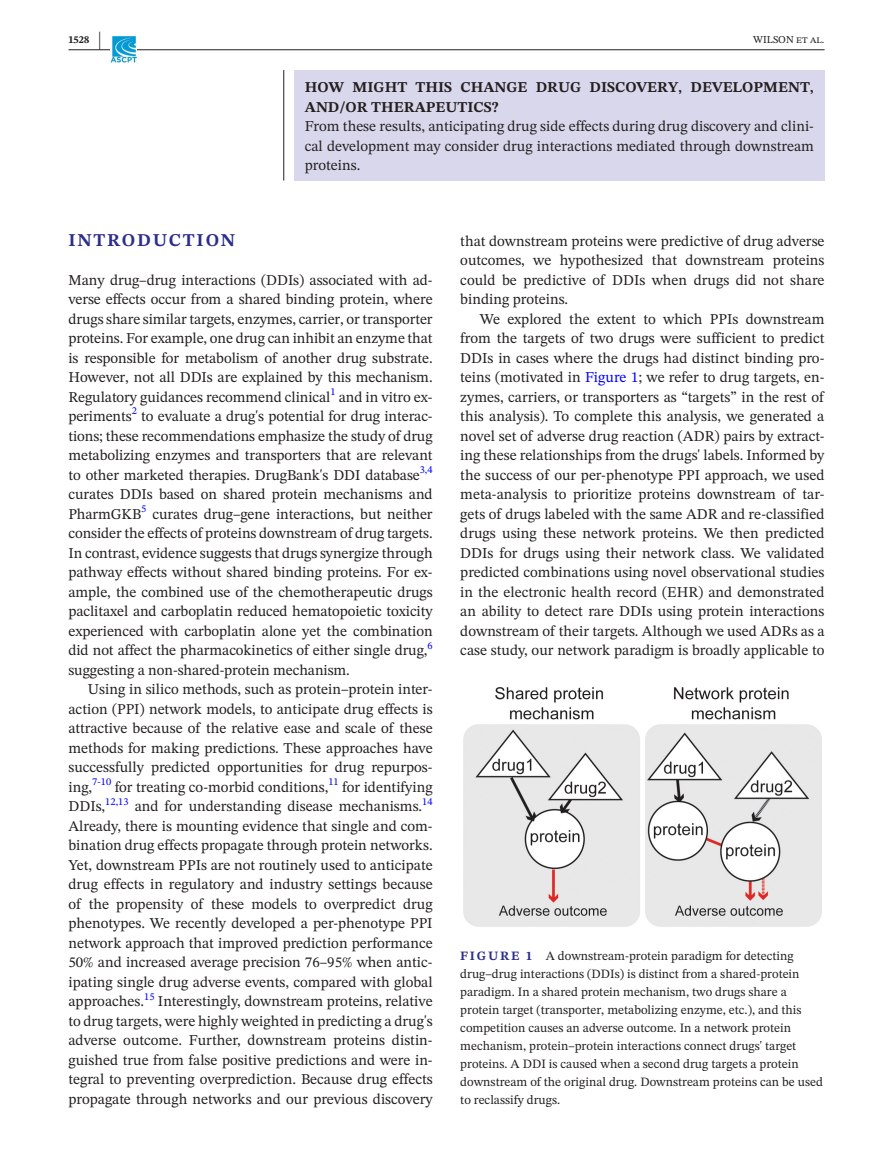
<style>
.page{position:relative;width:893px;height:1174px;background:#fff}
.page>*{position:absolute;margin:0;border:0;box-sizing:border-box;transform-origin:0 0}
.t1{font:700 18px "STIX Two Text";letter-spacing:.1em;color:#2c2d8c}
.t2{font:15px/19.5px "STIX Two Text";color:#231f20;text-align:justify}
.t3{font:700 15px/19.5px "STIX Two Text";color:#231f20}
.t4{font:12.75px/18px "STIX Two Text";color:#231f20}
.t5{font:10.5px "STIX Two Text";color:#00f}
.t6{font:10.5px "STIX Two Text";color:#231f20}
.t7{font:700 10.5px "STIX Two Text";color:#231f20}
.s1{font-size:21px}
.s2{color:#00f}
.s3{font-weight:700;color:#2c2d8c}
</style>
<div class="page">
<hr style="left:68px;top:49px;width:756px;height:1px;background:#231f20">
<img style="left:111px;top:37px;width:25px;height:25px">
<div style="left:294px;top:70px;width:530px;height:110px;background:#d9d7eb"></div>
<hr style="left:283px;top:70px;width:1px;height:110px;background:#231f20">
<img style="left:463px;top:687px;width:359px;height:240px">
<p class="t7" style="left:68px;top:32px;width:34px">1528 <span class="s1">|</span></p>
<p class="t6" style="left:753px;top:32px;width:73px">WILSON et al.</p>
<p class="t3" style="left:305px;top:78px;width:511px">HOW MIGHT THIS CHANGE DRUG DISCOVERY, DEVELOPMENT,<br>AND/OR THERAPEUTICS?</p>
<p class="t2" style="left:305px;top:116px;width:511px">From these results, anticipating drug side effects during drug discovery and clini&shy;cal development may consider drug interactions mediated through downstream proteins.</p>
<p class="t1" style="left:68px;top:227px;width:168px">INTRODUCTION</p>
<p class="t2" style="left:68px;top:270px;width:366px">Many drug–drug interactions (DDIs) associated with ad&shy;verse effects occur from a shared binding protein, where drugs share similar targets, enzymes, carrier, or transporter proteins. For example, one drug can inhibit an enzyme that is responsible for metabolism of another drug substrate.<br>However, not all DDIs are explained by this mechanism.<br>Regulatory guidances recommend clinical</p>
<p class="t5" style="left:330px;top:384px;width:7px">1</p>
<p class="t2" style="left:339px;top:387px;width:95px">and in vitro ex-</p>
<p class="t5" style="left:132px;top:403px;width:7px">2</p>
<p class="t2" style="left:68px;top:406px;width:366px;text-indent:73px">to evaluate a drug's potential for drug interac&shy;tions; these recommendations emphasize the study of drug metabolizing enzymes and transporters that are relevant to other marketed therapies. DrugBank's DDI database</p>
<p class="t2" style="left:68px;top:406px;width:65px">periments</p>
<p class="t5" style="left:420px;top:462px;width:14px">3,4</p>
<p class="t2" style="left:68px;top:484px;width:366px">curates DDIs based on shared protein mechanisms and<br>PharmGKB</p>
<p class="t5" style="left:141px;top:501px;width:7px">5</p>
<p class="t2" style="left:68px;top:504px;width:366px;text-indent:84px">curates drug–gene interactions, but neither consider the effects of proteins downstream of drug targets.<br>In contrast, evidence suggests that drugs synergize through pathway effects without shared binding proteins. For ex&shy;ample, the combined use of the chemotherapeutic drugs paclitaxel and carboplatin reduced hematopoietic toxicity experienced with carboplatin alone yet the combination did not affect the pharmacokinetics of either single drug,</p>
<p class="t5" style="left:427px;top:637px;width:7px">6</p>
<p class="t2" style="left:68px;top:660px;width:283px">suggesting a non-shared-protein mechanism.</p>
<p class="t2" style="left:88px;top:679px;width:346px">Using in silico methods, such as protein–protein inter-</p>
<p class="t2" style="left:68px;top:699px;width:366px">action (PPI) network models, to anticipate drug effects is</p>
<p class="t2" style="left:68px;top:718px;width:366px">attractive because of the relative ease and scale of these</p>
<p class="t2" style="left:68px;top:738px;width:366px">methods for making predictions. These approaches have</p>
<p class="t2" style="left:68px;top:757px;width:366px">successfully predicted opportunities for drug repurpos-</p>
<p class="t2" style="left:68px;top:777px;width:25px">ing,</p>
<p class="t5" style="left:92px;top:774px;width:20px">7-10</p>
<p class="t2" style="left:115px;top:777px;width:215px">for treating co-morbid conditions,</p>
<p class="t5" style="left:328px;top:774px;width:12px">11</p>
<p class="t2" style="left:342px;top:777px;width:92px">for identifying</p>
<p class="t2" style="left:68px;top:796px;width:38px">DDIs,</p>
<p class="t5" style="left:105px;top:793px;width:25px">12,13</p>
<p class="t2" style="left:135px;top:796px;width:289px">and for understanding disease mechanisms.</p>
<p class="t5" style="left:422px;top:793px;width:12px">14</p>
<p class="t2" style="left:68px;top:816px;width:366px">Already, there is mounting evidence that single and com&shy;bination drug effects propagate through protein networks.<br>Yet, downstream PPIs are not routinely used to anticipate drug effects in regulatory and industry settings because of the propensity of these models to overpredict drug phenotypes. We recently developed a per-phenotype PPI network approach that improved prediction performance 50% and increased average precision 76–95% when antic&shy;ipating single drug adverse events, compared with global approaches.</p>
<p class="t5" style="left:144px;top:988px;width:12px">15</p>
<p class="t2" style="left:68px;top:991px;width:366px;text-indent:90px">Interestingly, downstream proteins, relative to drug targets, were highly weighted in predicting a drug's adverse outcome. Further, downstream proteins distin&shy;guished true from false positive predictions and were in&shy;tegral to preventing overprediction. Because drug effects propagate through networks and our previous discovery</p>
<p class="t2" style="left:460px;top:231px;width:366px">that downstream proteins were predictive of drug adverse outcomes, we hypothesized that downstream proteins could be predictive of DDIs when drugs did not share binding proteins.</p>
<p class="t2" style="left:460px;top:309px;width:366px;text-indent:20px">We explored the extent to which PPIs downstream from the targets of two drugs were sufficient to predict DDIs in cases where the drugs had distinct binding pro&shy;teins (motivated in <span class="s2">Figure 1</span>; we refer to drug targets, en&shy;zymes, carriers, or transporters as “targets” in the rest of this analysis). To complete this analysis, we generated a novel set of adverse drug reaction (ADR) pairs by extract&shy;ing these relationships from the drugs' labels. Informed by the success of our per-phenotype PPI approach, we used meta-analysis to prioritize proteins downstream of tar&shy;gets of drugs labeled with the same ADR and re-classified drugs using these network proteins. We then predicted DDIs for drugs using their network class. We validated predicted combinations using novel observational studies in the electronic health record (EHR) and demonstrated an ability to detect rare DDIs using protein interactions downstream of their targets. Although we used ADRs as a case study, our network paradigm is broadly applicable to</p>
<p class="t4" style="left:460px;top:946px;width:364px"><span class="s3">FIGURE 1</span> A downstream-protein paradigm for detecting drug–drug interactions (DDIs) is distinct from a shared-protein paradigm. In a shared protein mechanism, two drugs share a protein target (transporter, metabolizing enzyme, etc.), and this competition causes an adverse outcome. In a network protein mechanism, protein–protein interactions connect drugs' target proteins. A DDI is caused when a second drug targets a protein downstream of the original drug. Downstream proteins can be used to reclassify drugs.</p>
</div>
